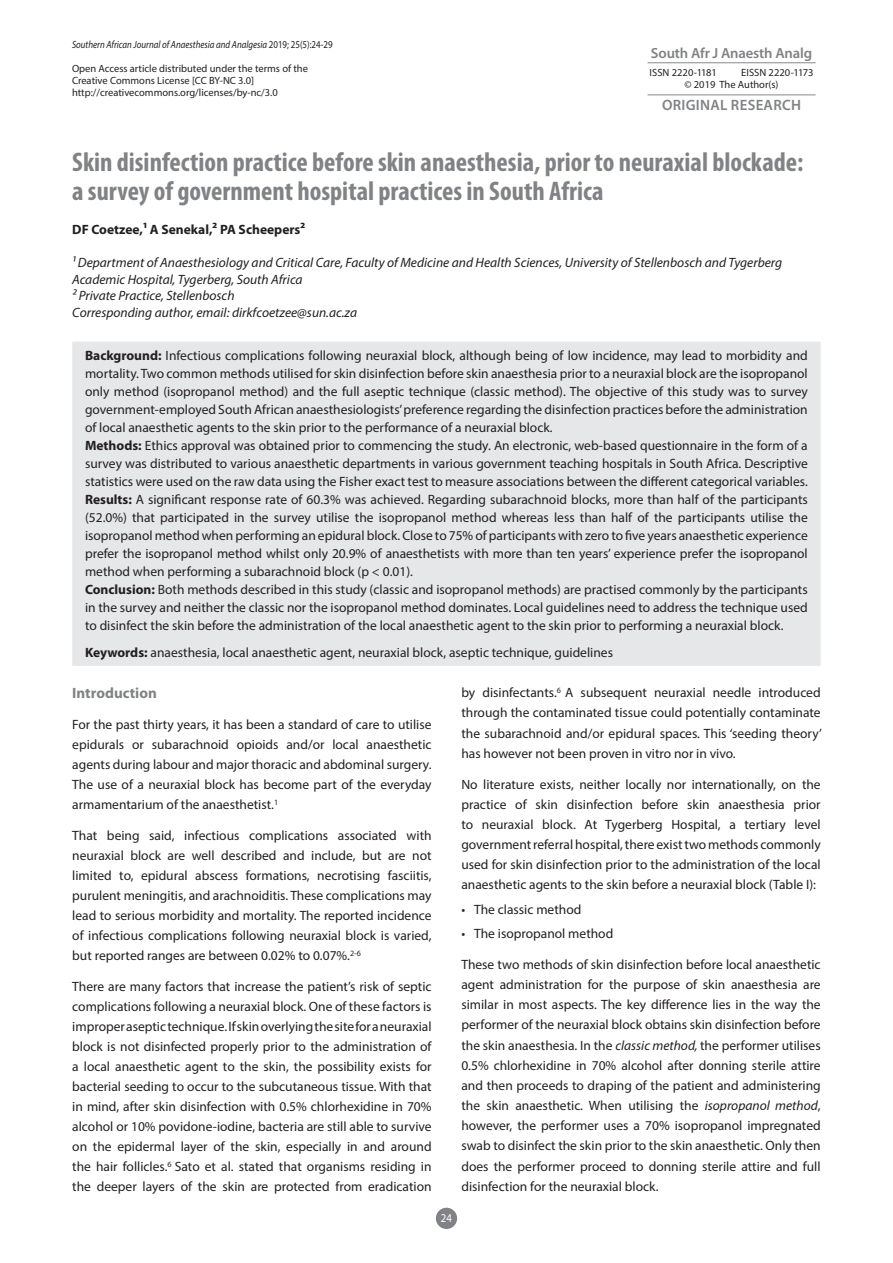
<style>
.page{position:relative;width:893px;height:1263px;background:#fff}
.page>*{position:absolute;margin:0;border:0;box-sizing:border-box;transform-origin:0 0}
.t1{font:700 condensed 27px/28.5px "Myriad Pro";color:#808285}
.t2{font:600 15px "Myriad Pro";letter-spacing:.02em;color:#808285}
.t3{font:700 15px "Myriad Pro";color:#808285}
.t4{font:600 14.7px "Myriad Pro";letter-spacing:-.01em;color:#808285}
.t5{font:13.5px/20px "Myriad Pro";color:#231f20;text-align:justify}
.t6{font:italic 13.5px/16.5px "Myriad Pro";color:#231f20}
.t7{font:700 13.5px "Myriad Pro";color:#231f20}
.t8{font:12px "Myriad Pro";color:#fff;scale:.9 1}
.t9{font:10.5px/12px "Myriad Pro";color:#231f20}
.t10{font:italic 10.5px "Myriad Pro";color:#231f20;scale:.85 1}
.s1{font-style:normal}
.s2{font-weight:700}
.s3{font-style:italic}
</style>
<div class="page">
<div style="left:436px;top:1208px;width:21px;height:21px;background:#808285;border-radius:50%"></div>
<hr style="left:648px;top:62px;width:168px;height:1px;background:#939598">
<hr style="left:648px;top:94px;width:168px;height:1px;background:#939598">
<div style="left:72px;top:342px;width:748px;height:324px;background:#e6e7e9"></div>
<p class="t10" style="left:72px;top:38px;width:308px">Southern African Journal of Anaesthesia and Analgesia <span class="s1">2019; 25(5):24-29</span></p>
<p class="t9" style="left:72px;top:63px;width:237px">Open Access article distributed under the terms of the<br>Creative Commons License [CC BY-NC 3.0] http://creativecommons.org/licenses/by-nc/3.0</p>
<p class="t4" style="left:651px;top:44px;width:163px">South Afr J Anaesth Analg</p>
<p class="t9" style="left:650px;top:66px;width:69px">ISSN 2220-1181</p>
<p class="t9" style="left:685px;top:66px;width:131px;text-indent:57px">EISSN 2220-1173 © 2019 The Author(s)</p>
<p class="t2" style="left:662px;top:96px;width:141px">ORIGINAL RESEARCH</p>
<h1 class="t1" style="left:72px;top:147px;width:733px">Skin disinfection practice before skin anaesthesia, prior to neuraxial blockade: a survey of government hospital practices in South Africa</h1>
<p class="t7" style="left:72px;top:221px;width:234px">DF Coetzee,1 A Senekal,2 PA Scheepers2</p>
<p class="t6" style="left:72px;top:254px;width:711px">1 Department of Anaesthesiology and Critical Care, Faculty of Medicine and Health Sciences, University of Stellenbosch and Tygerberg Academic Hospital, Tygerberg, South Africa<br>2 Private Practice, Stellenbosch<br>Corresponding author, email: dirkfcoetzee@sun.ac.za</p>
<p class="t5" style="left:85px;top:346px;width:724px;line-height:18px;text-align:left"><span class="s2">Background:</span> Infectious complications following neuraxial block, although being of low incidence, may lead to morbidity and mortality. Two common methods utilised for skin disinfection before skin anaesthesia prior to a neuraxial block are the isopropanol only method (isopropanol method) and the full aseptic technique (classic method). The objective of this study was to survey government-employed South African anaesthesiologists’ preference regarding the disinfection practices before the administration of local anaesthetic agents to the skin prior to the performance of a neuraxial block.<br><span class="s2">Methods:</span> Ethics approval was obtained prior to commencing the study. An electronic, web-based questionnaire in the form of a survey was distributed to various anaesthetic departments in various government teaching hospitals in South Africa. Descriptive statistics were used on the raw data using the Fisher exact test to measure associations between the different categorical variables.<br><span class="s2">Results:</span> A significant response rate of 60.3% was achieved. Regarding subarachnoid blocks, more than half of the participants (52.0%) that participated in the survey utilise the isopropanol method whereas less than half of the participants utilise the isopropanol method when performing an epidural block. Close to 75% of participants with zero to five years anaesthetic experience prefer the isopropanol method whilst only 20.9% of anaesthetists with more than ten years’ experience prefer the isopropanol method when performing a subarachnoid block (p &lt; 0.01).<br><span class="s2">Conclusion:</span> Both methods described in this study (classic and isopropanol methods) are practised commonly by the participants in the survey and neither the classic nor the isopropanol method dominates. Local guidelines need to address the technique used to disinfect the skin before the administration of the local anaesthetic agent to the skin prior to performing a neuraxial block.</p>
<p class="t5" style="left:85px;top:643px;width:529px"><span class="s2">Keywords:</span> anaesthesia, local anaesthetic agent, neuraxial block, aseptic technique, guidelines</p>
<p class="t3" style="left:72px;top:683px;width:86px">Introduction</p>
<p class="t5" style="left:72px;top:714px;width:361px">For the past thirty years, it has been a standard of care to utilise epidurals or subarachnoid opioids and/or local anaesthetic agents during labour and major thoracic and abdominal surgery.<br>The use of a neuraxial block has become part of the everyday armamentarium of the anaesthetist.<sup>1</sup></p>
<p class="t5" style="left:72px;top:825px;width:361px">That being said, infectious complications associated with neuraxial block are well described and include, but are not limited to, epidural abscess formations, necrotising fasciitis, purulent meningitis, and arachnoiditis. These complications may lead to serious morbidity and mortality. The reported incidence of infectious complications following neuraxial block is varied, but reported ranges are between 0.02% to 0.07%.<sup>2-6</sup></p>
<p class="t5" style="left:72px;top:976px;width:361px">There are many factors that increase the patient’s risk of septic complications following a neuraxial block. One of these factors is improper aseptic technique. If skin overlying the site for a neuraxial block is not disinfected properly prior to the administration of a local anaesthetic agent to the skin, the possibility exists for bacterial seeding to occur to the subcutaneous tissue. With that in mind, after skin disinfection with 0.5% chlorhexidine in 70% alcohol or 10% povidone-iodine, bacteria are still able to survive on the epidermal layer of the skin, especially in and around the hair follicles.<sup>6</sup> Sato et al. stated that organisms residing in the deeper layers of the skin are protected from eradication</p>
<p class="t8" style="left:441px;top:1211px;width:14px">24</p>
<p class="t5" style="left:461px;top:682px;width:362px">by disinfectants.<sup>6</sup> A subsequent neuraxial needle introduced through the contaminated tissue could potentially contaminate the subarachnoid and/or epidural spaces. This ‘seeding theory’ has however not been proven in vitro nor in vivo.</p>
<p class="t5" style="left:461px;top:774px;width:361px">No literature exists, neither locally nor internationally, on the practice of skin disinfection before skin anaesthesia prior to neuraxial block. At Tygerberg Hospital, a tertiary level government referral hospital, there exist two methods commonly used for skin disinfection prior to the administration of the local anaesthetic agents to the skin before a neuraxial block (Table I):</p>
<p class="t5" style="left:461px;top:899px;width:122px">• The classic method</p>
<p class="t5" style="left:461px;top:923px;width:153px">• The isopropanol method</p>
<p class="t5" style="left:461px;top:954px;width:361px">These two methods of skin disinfection before local anaesthetic agent administration for the purpose of skin anaesthesia are similar in most aspects. The key difference lies in the way the performer of the neuraxial block obtains skin disinfection before the skin anaesthesia. In the <span class="s3">classic method,</span> the performer utilises 0.5% chlorhexidine in 70% alcohol after donning sterile attire and then proceeds to draping of the patient and administering the skin anaesthetic. When utilising the <span class="s3">isopropanol method</span>, however, the performer uses a 70% isopropanol impregnated swab to disinfect the skin prior to the skin anaesthetic. Only then does the performer proceed to donning sterile attire and full disinfection for the neuraxial block.</p>
</div>
